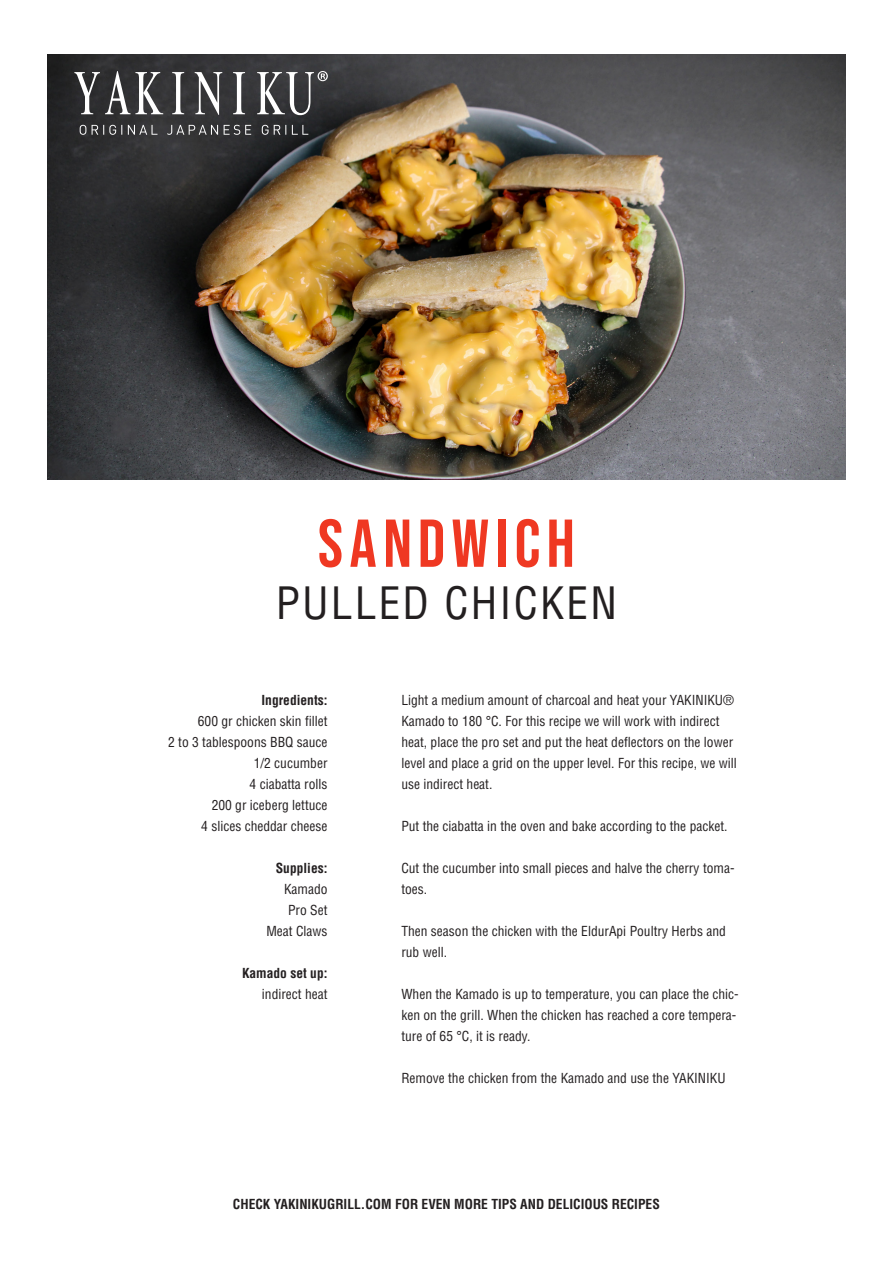
<style>
.page{position:relative;width:893px;height:1263px;background:#fff}
.page>*{position:absolute;margin:0;border:0;box-sizing:border-box;transform-origin:0 0}
.t1{font:67.5px "Bebas Neue";letter-spacing:.095em;color:#ef3822}
.t2{font:condensed 43.5px "Helvetica LT Std";letter-spacing:.05em;color:#231f20}
.Recept_handelingen{font:condensed 13.5px/21px "Helvetica LT Std";color:#231f20}
.Ingredienten_Benodig{font:condensed 13.5px/21px "Helvetica LT Std";color:#231f20;text-align:right}
.Ingredienten_Benodig-2{font:700 condensed 13.5px "Helvetica LT Std";color:#231f20}
</style>
<div class="page">
<img style="left:48px;top:54px;width:797px;height:425px">
<svg style="left:74px;top:71px;width:254px;height:64px;background:#555657"></svg>
<p class="t1" style="left:318px;top:505px;width:258px">SANDWICH</p>
<p class="t2" style="left:276px;top:576px;width:343px">PULLED CHICKEN</p>
<p class="Ingredienten_Benodig-2" style="left:262px;top:692px;width:68px">Ingredients:</p>
<p class="Ingredienten_Benodig" style="left:168px;top:711px;width:161px">600 gr chicken skin fillet<br>2 to 3 tablespoons BBQ sauce<br>1/2 cucumber<br>4 ciabatta rolls<br>200 gr iceberg lettuce<br>4 slices cheddar cheese</p>
<p class="Ingredienten_Benodig-2" style="left:276px;top:860px;width:53px">Supplies:</p>
<p class="Ingredienten_Benodig" style="left:266px;top:879px;width:63px">Kamado<br>Pro Set<br>Meat Claws</p>
<p class="Ingredienten_Benodig-2" style="left:242px;top:965px;width:87px">Kamado set up:</p>
<p class="Ingredienten_Benodig" style="left:262px;top:984px;width:67px">indirect heat</p>
<p class="Recept_handelingen" style="left:401px;top:690px;width:337px">Light a medium amount of charcoal and heat your YAKINIKU® Kamado to 180 °C. For this recipe we will work with indirect heat, place the pro set and put the heat deflectors on the lower level and place a grid on the upper level. For this recipe, we will use indirect heat.</p>
<p class="Recept_handelingen" style="left:401px;top:816px;width:328px">Put the ciabatta in the oven and bake according to the packet.</p>
<p class="Recept_handelingen" style="left:401px;top:858px;width:335px">Cut the cucumber into small pieces and halve the cherry toma&shy;toes.</p>
<p class="Recept_handelingen" style="left:401px;top:921px;width:326px">Then season the chicken with the EldurApi Poultry Herbs and rub well.</p>
<p class="Recept_handelingen" style="left:401px;top:984px;width:339px">When the Kamado is up to temperature, you can place the chic&shy;ken on the grill. When the chicken has reached a core tempera&shy;ture of 65 °C, it is ready.</p>
<p class="Recept_handelingen" style="left:401px;top:1068px;width:326px">Remove the chicken from the Kamado and use the YAKINIKU</p>
<p class="Ingredienten_Benodig-2" style="left:233px;top:1196px;width:428px">CHECK YAKINIKUGRILL.COM FOR EVEN MORE TIPS AND DELICIOUS RECIPES</p>
</div>
